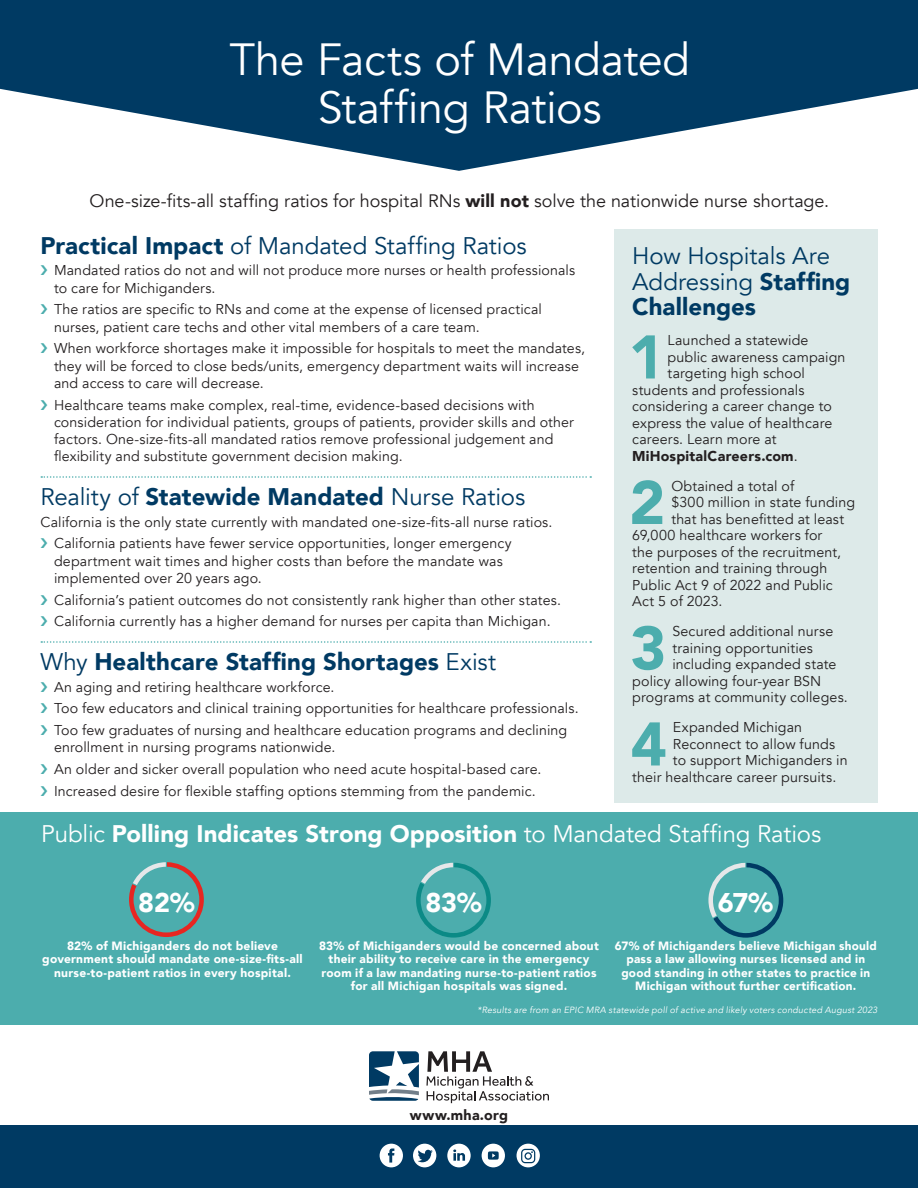
<style>
.page{position:relative;width:918px;height:1188px;background:#fff}
.page>*{position:absolute;margin:0;border:0;box-sizing:border-box;transform-origin:0 0}
.t1{font:900 60.9px "Avenir";color:#4cadad}
.t2{font:45px "Avenir";letter-spacing:-.01em;color:#fff}
.t3{font:900 27px "Avenir";color:#fff}
.t4{font:24px/25.5px "Avenir";letter-spacing:-.005em;color:#003a63}
.t5{font:900 24px "Avenir";letter-spacing:.005em;color:#fff}
.t6{font:900 24px "Avenir";letter-spacing:.005em;color:#003a63}
.t7{font:18px "Avenir";letter-spacing:-.005em;color:#231f20}
.t8{font:14.25px/17.2px "Avenir";letter-spacing:.01em;color:#231f20}
.t9{font:900 14.25px "Avenir";letter-spacing:.015em;color:#231f20}
.t10{font:900 12px/13.5px "Avenir";letter-spacing:.02em;color:#fff;text-align:center}
.t11{font:italic 9px "Avenir";letter-spacing:.025em;color:#fff}
.s1{font-weight:900}
.s2{font-weight:400}
</style>
<div class="page">
<div style="left:0;top:812px;width:918px;height:213px;background:#4cadad"></div>
<svg style="left:0;top:0;width:918px;height:171px;fill:#003a63"></svg>
<div style="left:0;top:1126px;width:918px;height:62px;background:#003a63"></div>
<svg style="left:41px;top:476px;width:550px;height:2px"></svg>
<svg style="left:41px;top:641px;width:550px;height:2px"></svg>
<div style="left:614px;top:230px;width:264px;height:573px;background:#ddeae9"></div>
<svg style="left:380px;top:1144px;width:23px;height:23px"></svg>
<svg style="left:447px;top:1144px;width:24px;height:23px"></svg>
<svg style="left:482px;top:1144px;width:23px;height:23px"></svg>
<svg style="left:413px;top:1144px;width:23px;height:23px"></svg>
<svg style="left:517px;top:1144px;width:23px;height:23px"></svg>
<svg style="left:369px;top:1051px;width:50px;height:50px"></svg>
<svg style="left:426px;top:1051px;width:123px;height:52px"></svg>
<svg style="left:129px;top:862px;width:75px;height:75px"></svg>
<svg style="left:416px;top:863px;width:75px;height:75px"></svg>
<svg style="left:708px;top:863px;width:75px;height:75px"></svg>
<p class="t2" style="left:229px;top:33px;width:462px">The Facts of Mandated</p>
<p class="t2" style="left:318px;top:81px;width:285px">Staffing Ratios</p>
<p class="t7" style="left:90px;top:190px;width:741px">One-size-fits-all staffing ratios for hospital RNs <span class="s1">will not</span> solve the nationwide nurse shortage.</p>
<p class="t4" style="left:40px;top:233px;width:488px"><span class="s1">Practical Impact</span> of Mandated Staffing Ratios</p>
<p class="t8" style="left:54px;top:262px;width:523px">Mandated ratios do not and will not produce more nurses or health professionals to care for Michiganders.</p>
<p class="t8" style="left:54px;top:301px;width:489px">The ratios are specific to RNs and come at the expense of licensed practical nurses, patient care techs and other vital members of a care team.</p>
<p class="t8" style="left:54px;top:340px;width:533px">When workforce shortages make it impossible for hospitals to meet the mandates, they will be forced to close beds/units, emergency department waits will increase and access to care will decrease.</p>
<p class="t8" style="left:54px;top:396px;width:522px">Healthcare teams make complex, real-time, evidence-based decisions with consideration for individual patients, groups of patients, provider skills and other factors. One-size-fits-all mandated ratios remove professional judgement and flexibility and substitute government decision making.</p>
<p class="t4" style="left:40px;top:484px;width:486px">Reality of <span class="s1">Statewide Mandated</span> Nurse Ratios</p>
<p class="t8" style="left:40px;top:513px;width:513px">California is the only state currently with mandated one-size-fits-all nurse ratios.</p>
<p class="t8" style="left:54px;top:535px;width:459px">California patients have fewer service opportunities, longer emergency department wait times and higher costs than before the mandate was implemented over 20 years ago.</p>
<p class="t8" style="left:54px;top:591px;width:508px">California’s patient outcomes do not consistently rank higher than other states.</p>
<p class="t8" style="left:54px;top:613px;width:498px">California currently has a higher demand for nurses per capita than Michigan.</p>
<p class="t6" style="left:40px;top:641px;width:457px"><span class="s2">Why</span> Healthcare Staffing Shortages <span class="s2">Exist</span></p>
<p class="t8" style="left:54px;top:678px;width:282px">An aging and retiring healthcare workforce.</p>
<p class="t8" style="left:54px;top:700px;width:526px">Too few educators and clinical training opportunities for healthcare professionals.</p>
<p class="t8" style="left:54px;top:722px;width:515px">Too few graduates of nursing and healthcare education programs and declining enrollment in nursing programs nationwide.</p>
<p class="t8" style="left:54px;top:761px;width:489px">An older and sicker overall population who need acute hospital-based care.</p>
<p class="t8" style="left:54px;top:782px;width:483px">Increased desire for flexible staffing options stemming from the pandemic.</p>
<p class="t4" style="left:632px;top:244px;width:220px">How Hospitals Are<br>Addressing <span class="s1">Staffing<br>Challenges</span></p>
<p class="t1" style="left:629px;top:305px;width:38px">1</p>
<p class="t8" style="left:668px;top:332px;width:142px">Launched a statewide</p>
<p class="t8" style="left:668px;top:349px;width:179px">public awareness campaign</p>
<p class="t8" style="left:668px;top:365px;width:139px">targeting high school</p>
<p class="t8" style="left:632px;top:382px;width:174px">students and professionals</p>
<p class="t8" style="left:632px;top:398px;width:201px">considering a career change to</p>
<p class="t8" style="left:632px;top:415px;width:202px">express the value of healthcare</p>
<p class="t8" style="left:632px;top:431px;width:146px">careers. Learn more at</p>
<p class="t9" style="left:632px;top:444px;width:167px">MiHospitalCareers.com<span class="s2">.</span></p>
<p class="t1" style="left:629px;top:451px;width:38px">2</p>
<p class="t8" style="left:671px;top:478px;width:124px">Obtained a total of</p>
<p class="t8" style="left:671px;top:494px;width:185px">$300 million in state funding</p>
<p class="t8" style="left:671px;top:511px;width:174px">that has benefitted at least</p>
<p class="t8" style="left:632px;top:527px;width:192px">69,000 healthcare workers for</p>
<p class="t8" style="left:632px;top:544px;width:211px">the purposes of the recruitment,</p>
<p class="t8" style="left:632px;top:560px;width:197px">retention and training through</p>
<p class="t8" style="left:632px;top:577px;width:202px">Public Act 9 of 2022 and Public</p>
<p class="t8" style="left:632px;top:593px;width:92px">Act 5 of 2023.</p>
<p class="t1" style="left:630px;top:596px;width:38px">3</p>
<p class="t8" style="left:672px;top:623px;width:162px">Secured additional nurse</p>
<p class="t8" style="left:672px;top:640px;width:142px">training opportunities</p>
<p class="t8" style="left:672px;top:656px;width:166px">including expanded state</p>
<p class="t8" style="left:632px;top:673px;width:191px">policy allowing four-year BSN</p>
<p class="t8" style="left:632px;top:689px;width:217px">programs at community colleges.</p>
<p class="t1" style="left:631px;top:692px;width:38px">4</p>
<p class="t8" style="left:673px;top:719px;width:131px">Expanded Michigan</p>
<p class="t8" style="left:673px;top:736px;width:164px">Reconnect to allow funds</p>
<p class="t8" style="left:673px;top:752px;width:176px">to support Michiganders in</p>
<p class="t8" style="left:632px;top:769px;width:206px">their healthcare career pursuits.</p>
<p class="t5" style="left:41px;top:813px;width:782px"><span class="s2">Public</span> Polling Indicates Strong Opposition <span class="s2">to Mandated Staffing Ratios</span></p>
<p class="t3" style="left:138px;top:879px;width:58px">82%</p>
<p class="t3" style="left:425px;top:879px;width:58px">83%</p>
<p class="t3" style="left:718px;top:879px;width:57px">67%</p>
<p class="t10" style="left:42px;top:938px;width:262px">82% of Michiganders do not believe government should mandate one-size-fits-all nurse-to-patient ratios in every hospital.</p>
<p class="t10" style="left:319px;top:938px;width:281px">83% of Michiganders would be concerned about their ability to receive care in the emergency room if a law mandating nurse-to-patient ratios for all Michigan hospitals was signed.</p>
<p class="t10" style="left:615px;top:938px;width:264px">67% of Michiganders believe Michigan should pass a law allowing nurses licensed and in good standing in other states to practice in Michigan without further certification.</p>
<p class="t11" style="left:478px;top:1005px;width:401px">*Results are from an EPIC MRA statewide poll of active and likely voters conducted August 2023</p>
<p class="t9" style="left:410px;top:1103px;width:100px">www.mha.org</p>
</div>
